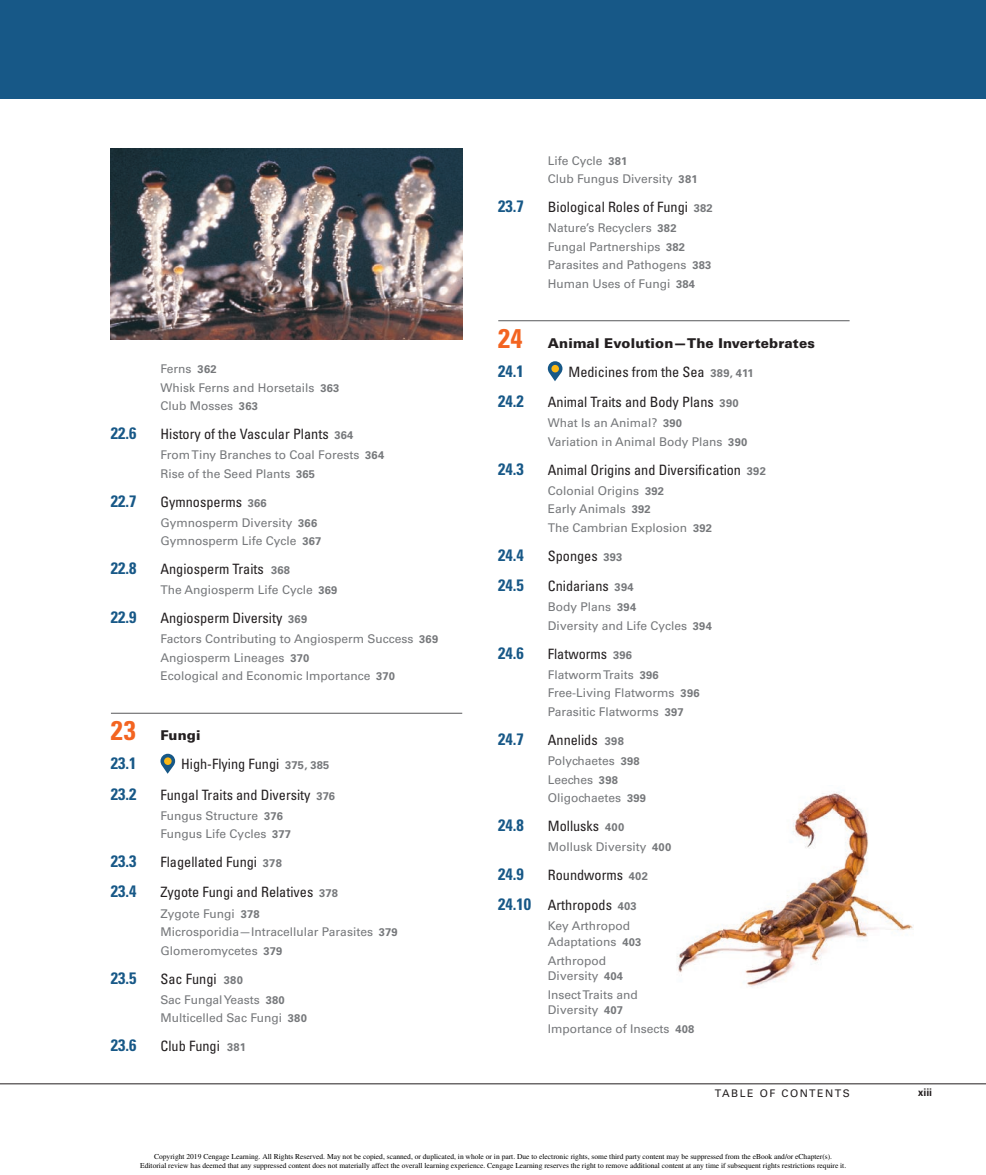
<style>
.page{position:relative;width:986px;height:1175px;background:#fff}
.page>*{position:absolute;margin:0;border:0;box-sizing:border-box;transform-origin:0 0}
.t1{font:700 condensed 16.5px "Univers LT Std";color:#175887}
.t2{font:condensed 14.25px/30.3px "Univers LT Std";color:#231f20}
.t3{font:900 13.5px "Univers LT Std";letter-spacing:.01em;color:#231f20}
.t4{font:12px/18.6px "Univers LT Std";color:#76787b}
.t5{font:10.5px "Univers LT Std";letter-spacing:.15em;color:#231f20}
.t6{font:700 condensed 10.5px "Univers LT Std";color:#231f20}
.t7{font:7.5px/9.6px "Times";color:#000;text-align:center}
.s1{font-weight:700;font-size:11.1px}
.s2{font-weight:700;font-stretch:normal;font-size:11.1px;color:#76787b}
.s3{font-weight:700;font-stretch:condensed;font-size:27px;color:#f36421}
.s4{font-weight:700;font-size:16.5px;color:#175887}
</style>
<div class="page">
<div style="left:0;top:0;width:985px;height:99px;background:#175887"></div>
<hr style="left:111px;top:712px;width:351px;height:1px;background:#57585a">
<svg style="left:160px;top:753px;width:15px;height:20px"></svg>
<div style="left:164px;top:757px;width:7px;height:7px;background:#fcb814;border-radius:50%"></div>
<hr style="left:498px;top:320px;width:351px;height:1px;background:#57585a">
<svg style="left:547px;top:361px;width:15px;height:20px"></svg>
<div style="left:551px;top:365px;width:7px;height:7px;background:#fcb814;border-radius:50%"></div>
<hr style="left:0;top:1083px;width:985px;height:1px;background:#231f20">
<img style="left:111px;top:148px;width:351px;height:191px">
<img style="left:677px;top:791px;width:235px;height:196px">
<p class="t4" style="left:160px;top:359px;width:180px">Ferns <span class="s1">362<br></span>Whisk Ferns and Horsetails <span class="s1">363<br></span>Club Mosses <span class="s1">363</span></p>
<h1 class="t1" style="left:111px;top:423px;width:27px">22.6</h1>
<p class="t2" style="left:160px;top:418px;width:194px">History of the Vascular Plants <span class="s2">364</span></p>
<p class="t4" style="left:160px;top:445px;width:225px">From Tiny Branches to Coal Forests <span class="s1">364<br></span>Rise of the Seed Plants <span class="s1">365</span></p>
<h1 class="t1" style="left:111px;top:490px;width:27px">22.7</h1>
<p class="t2" style="left:160px;top:486px;width:108px">Gymnosperms <span class="s2">366</span></p>
<p class="t4" style="left:160px;top:513px;width:162px">Gymnosperm Diversity <span class="s1">366<br></span>Gymnosperm Life Cycle <span class="s1">367</span></p>
<h1 class="t1" style="left:111px;top:558px;width:27px">22.8</h1>
<p class="t2" style="left:160px;top:553px;width:131px">Angiosperm Traits <span class="s2">368</span></p>
<p class="t4" style="left:160px;top:580px;width:178px">The Angiosperm Life Cycle <span class="s1">369</span></p>
<h1 class="t1" style="left:111px;top:607px;width:27px">22.9</h1>
<p class="t2" style="left:160px;top:602px;width:148px">Angiosperm Diversity <span class="s2">369</span></p>
<p class="t4" style="left:160px;top:629px;width:279px">Factors Contributing to Angiosperm Success <span class="s1">369<br></span>Angiosperm Lineages <span class="s1">370<br></span>Ecological and Economic Importance <span class="s1">370</span></p>
<p class="t3" style="left:111px;top:727px;width:91px"><span class="s3">23</span> Fungi</p>
<h1 class="t1" style="left:111px;top:753px;width:27px">23.1</h1>
<p class="t2" style="left:181px;top:748px;width:150px">High-Flying Fungi <span class="s2">375, 385</span></p>
<h1 class="t1" style="left:111px;top:783px;width:27px">23.2</h1>
<p class="t2" style="left:160px;top:779px;width:176px">Fungal Traits and Diversity <span class="s2">376</span></p>
<p class="t4" style="left:160px;top:806px;width:132px">Fungus Structure <span class="s1">376<br></span>Fungus Life Cycles <span class="s1">377</span></p>
<h1 class="t1" style="left:111px;top:850px;width:27px">23.3</h1>
<p class="t2" style="left:160px;top:846px;width:123px">Flagellated Fungi <span class="s2">378</span></p>
<h1 class="t1" style="left:111px;top:881px;width:27px">23.4</h1>
<p class="t2" style="left:160px;top:876px;width:179px">Zygote Fungi and Relatives <span class="s2">378</span></p>
<p class="t4" style="left:160px;top:903px;width:239px">Zygote Fungi <span class="s1">378<br></span>Microsporidia—Intracellular Parasites <span class="s1">379<br></span>Glomeromycetes <span class="s1">379</span></p>
<h1 class="t1" style="left:111px;top:967px;width:27px">23.5</h1>
<p class="t2" style="left:160px;top:962px;width:84px">Sac Fungi <span class="s2">380</span></p>
<p class="t4" style="left:160px;top:989px;width:148px">Sac Fungal Yeasts <span class="s1">380<br></span>Multicelled Sac Fungi <span class="s1">380</span></p>
<h1 class="t1" style="left:111px;top:1034px;width:27px">23.6</h1>
<p class="t2" style="left:160px;top:1030px;width:87px">Club Fungi <span class="s2">381</span></p>
<p class="t4" style="left:547px;top:151px;width:151px">Life Cycle <span class="s1">381<br></span>Club Fungus Diversity <span class="s1">381</span></p>
<h1 class="t1" style="left:498px;top:196px;width:27px">23.7</h1>
<p class="t2" style="left:547px;top:191px;width:166px">Biological Roles of Fungi <span class="s2">382</span></p>
<p class="t4" style="left:547px;top:218px;width:165px">Nature’s Recyclers <span class="s1">382<br></span>Fungal Partnerships <span class="s1">382<br></span>Parasites and Pathogens <span class="s1">383<br></span>Human Uses of Fungi <span class="s1">384</span></p>
<p class="t3" style="left:498px;top:334px;width:318px"><span class="s3">24</span> Animal Evolution—The Invertebrates</p>
<h1 class="t1" style="left:498px;top:360px;width:27px">24.1</h1>
<p class="t2" style="left:568px;top:356px;width:187px">Medicines from the Sea <span class="s2">389, 411</span></p>
<h1 class="t1" style="left:498px;top:391px;width:27px">24.2</h1>
<p class="t2" style="left:547px;top:386px;width:192px">Animal Traits and Body Plans <span class="s2">390</span></p>
<p class="t4" style="left:547px;top:413px;width:201px">What Is an Animal? <span class="s1">390<br></span>Variation in Animal Body Plans <span class="s1">390</span></p>
<h1 class="t1" style="left:498px;top:458px;width:27px">24.3</h1>
<p class="t2" style="left:547px;top:454px;width:219px">Animal Origins and Diversification <span class="s2">392</span></p>
<p class="t4" style="left:547px;top:481px;width:166px">Colonial Origins <span class="s1">392<br></span>Early Animals <span class="s1">392<br></span>The Cambrian Explosion <span class="s1">392</span></p>
<h1 class="t1" style="left:498px;top:544px;width:27px">24.4</h1>
<p class="t2" style="left:547px;top:540px;width:76px">Sponges <span class="s2">393</span></p>
<h1 class="t1" style="left:498px;top:575px;width:27px">24.5</h1>
<p class="t2" style="left:547px;top:570px;width:87px">Cnidarians <span class="s2">394</span></p>
<p class="t4" style="left:547px;top:597px;width:165px">Body Plans <span class="s1">394<br></span>Diversity and Life Cycles <span class="s1">394</span></p>
<h1 class="t1" style="left:498px;top:642px;width:27px">24.6</h1>
<p class="t2" style="left:547px;top:638px;width:86px">Flatworms <span class="s2">396</span></p>
<p class="t4" style="left:547px;top:665px;width:153px">Flatworm Traits <span class="s1">396<br></span>Free-Living Flatworms <span class="s1">396<br></span>Parasitic Flatworms <span class="s1">397</span></p>
<h1 class="t1" style="left:498px;top:728px;width:27px">24.7</h1>
<p class="t2" style="left:547px;top:724px;width:77px">Annelids <span class="s2">398</span></p>
<p class="t4" style="left:547px;top:751px;width:100px">Polychaetes <span class="s1">398<br></span>Leeches <span class="s1">398<br></span>Oligochaetes <span class="s1">399</span></p>
<h1 class="t1" style="left:498px;top:814px;width:27px">24.8</h1>
<p class="t2" style="left:547px;top:810px;width:78px">Mollusks <span class="s2">400</span></p>
<p class="t4" style="left:547px;top:837px;width:125px">Mollusk Diversity <span class="s1">400</span></p>
<h1 class="t1" style="left:498px;top:863px;width:27px">24.9</h1>
<p class="t2" style="left:498px;top:859px;width:151px;text-indent:50px">Roundworms <span class="s2">402<br></span><span class="s4">24.10</span> Arthropods <span class="s2">403</span></p>
<p class="t4" style="left:547px;top:918px;width:95px;line-height:15.6px">Key Arthropod<br>Adaptations <span class="s1">403</span></p>
<p class="t4" style="left:547px;top:952px;width:77px;line-height:15.6px">Arthropod<br>Diversity <span class="s1">404</span></p>
<p class="t4" style="left:547px;top:986px;width:92px;line-height:15.6px">Insect Traits and<br>Diversity <span class="s1">407</span></p>
<p class="t4" style="left:547px;top:1019px;width:148px">Importance of Insects <span class="s1">408</span></p>
<p class="t5" style="left:714px;top:1086px;width:136px">TABLE OF CONTENTS</p>
<p class="t7" style="left:140px;top:1150px;width:707px">Copyright 2019 Cengage Learning. All Rights Reserved. May not be copied, scanned, or duplicated, in whole or in part. Due to electronic rights, some third party content may be suppressed from the eBook and/or eChapter(s).<br>Editorial review has deemed that any suppressed content does not materially affect the overall learning experience. Cengage Learning reserves the right to remove additional content at any time if subsequent rights restrictions require it.</p>
<p class="t6" style="left:917px;top:1085px;width:16px">xiii</p>
</div>
